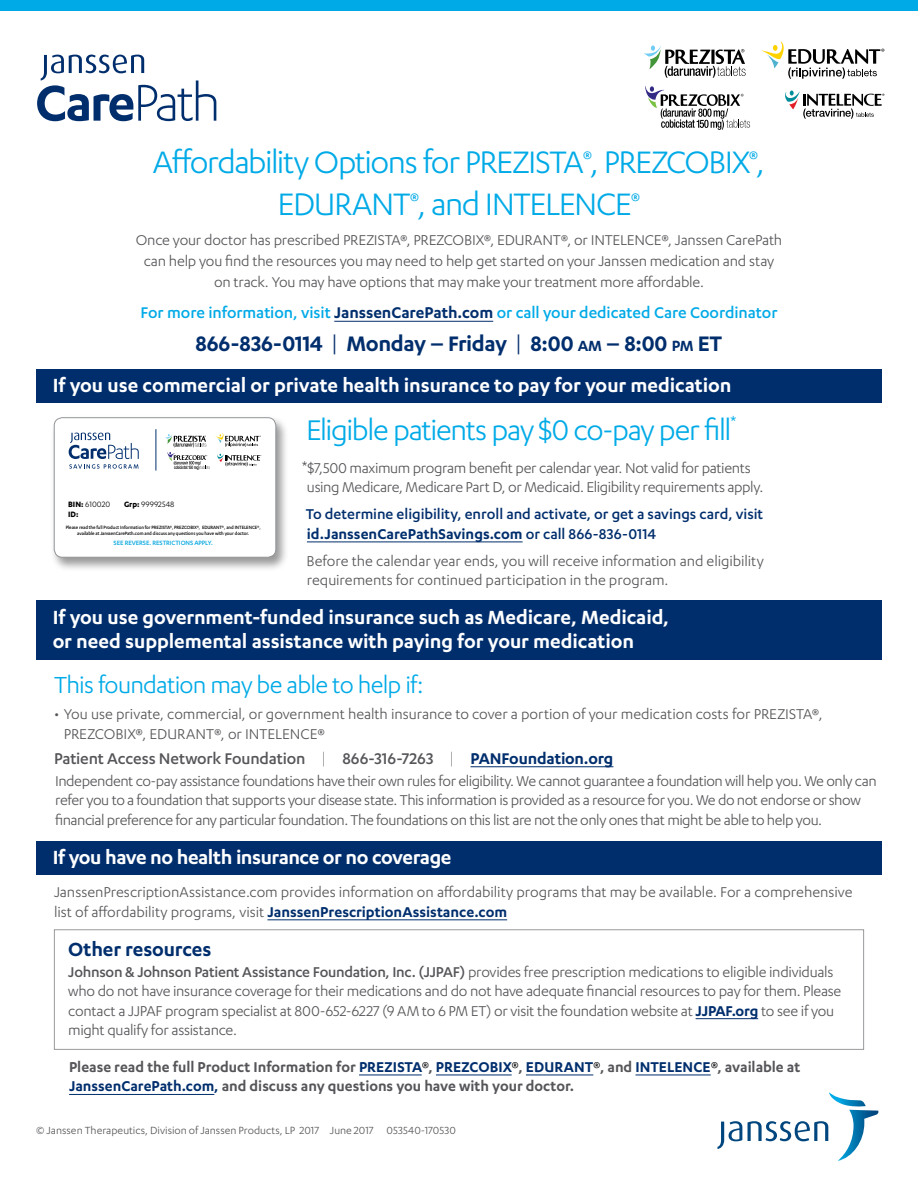
<style>
.page{position:relative;width:918px;height:1188px;background:#fff}
.page>*{position:absolute;margin:0;border:0;box-sizing:border-box;transform-origin:0 0}
.t1{font:36px/42px "Karbon";letter-spacing:-.04em;color:#00aae7;text-align:center}
.t2{font:33px "Karbon";letter-spacing:-.04em;color:#00aae7}
.t3{font:27px "Karbon";letter-spacing:-.03em;color:#00aae7}
.t4{font:600 24.3px "Karbon";letter-spacing:-.015em;color:#002e6d}
.t5{font:600 22.2px/24px "Karbon";letter-spacing:-.005em;color:#fff}
.t6{font:600 22.2px "Karbon";letter-spacing:-.005em;color:#002e6d}
.t7{font:500 18px "Karbon";letter-spacing:-.005em;color:#00aae7}
.t8{font:500 18px "Karbon";letter-spacing:-.01em;color:#56565a}
.t9{font:16.5px/19.5px "Karbon";letter-spacing:-.015em;color:#56565a}
.t10{font:600 16.5px/19.5px "Karbon";color:#56565a}
.t11{font:500 16.5px/19.5px "Karbon";color:#002e6d}
.t12{font:12px "Karbon";color:#56565a}
.t13{font:700 9px/9.9px "Karbon";color:#000}
.t14{font:9px "Karbon";color:#000}
.t15{font:500 7.2px "Karbon";letter-spacing:-.01em;color:#00a5e0}
.t16{font:500 5.4px/5.8px "Karbon";letter-spacing:-.01em;color:#000;text-align:center;scale:.95 1}
.s1{font-weight:600;color:#002e6d}
.s2{font-weight:400}
.s3{font-size:17.1px}
.s4{font-weight:700}
.s5{font-size:17.25px}
.s6{font-weight:600}
.s7{font-weight:300}
.s8{font-weight:500}
.s9{color:#002e6d}
.s10{font-weight:400;color:#000}
</style>
<div class="page">
<svg style="left:37px;top:55px;width:179px;height:66px"></svg>
<svg style="left:717px;top:1121px;width:25px;height:28px"></svg>
<svg style="left:748px;top:1092px;width:130px;height:69px"></svg>
<div style="left:0;top:0;width:918px;height:11px;background:#00aae7"></div>
<hr style="left:334px;top:321px;width:159px;height:1px;background:#002e6d">
<div style="left:50px;top:415px;width:239px;height:157px;background:#000;opacity:.41"></div>
<div style="left:54px;top:418px;width:222px;height:139px;background:#fff;border-radius:8px"></div>
<svg style="left:69px;top:433px;width:70px;height:36px"></svg>
<hr style="left:156px;top:429px;width:1px;height:42px;background:#002e6d">
<svg style="left:165px;top:433px;width:96px;height:37px"></svg>
<div style="left:54px;top:417px;width:222px;height:140px;border:1px solid #939598;border-radius:8px"></div>
<svg style="left:645px;top:86px;width:105px;height:44px"></svg>
<svg style="left:761px;top:41px;width:123px;height:38px"></svg>
<svg style="left:785px;top:91px;width:99px;height:28px"></svg>
<svg style="left:644px;top:45px;width:102px;height:33px"></svg>
<hr style="left:471px;top:766px;width:142px;height:1px;background:#002e6d">
<div style="left:36px;top:370px;width:846px;height:33px;background:#002e6d"></div>
<hr style="left:267px;top:919px;width:240px;height:1px;background:#002e6d">
<div style="left:36px;top:842px;width:846px;height:33px;background:#002e6d"></div>
<hr style="left:696px;top:1018px;width:62px;height:1px;background:#002e6d">
<div style="left:54px;top:929px;width:810px;height:121px;border:1px solid #999a9c"></div>
<div style="left:36px;top:600px;width:846px;height:59px;background:#002e6d"></div>
<hr style="left:307px;top:541px;width:216px;height:1px;background:#002e6d">
<hr style="left:359px;top:1075px;width:63px;height:1px;background:#002e6d">
<hr style="left:436px;top:1075px;width:76px;height:1px;background:#002e6d">
<hr style="left:526px;top:1075px;width:67px;height:1px;background:#002e6d">
<hr style="left:636px;top:1075px;width:75px;height:1px;background:#002e6d">
<hr style="left:69px;top:1094px;width:145px;height:1px;background:#002e6d">
<h1 class="t1" style="left:153px;top:140px;width:614px">Affordability Options for PREZISTA<sup>®</sup>, PREZCOBIX<sup>®</sup>,<br>EDURANT<sup>®</sup>, and INTELENCE<sup>®</sup></h1>
<p class="t9" style="left:136px;top:229px;width:648px;line-height:21px;text-align:center">Once your doctor has prescribed PREZISTA®, PREZCOBIX®, EDURANT®, or INTELENCE®, Janssen CarePath can help you find the resources you may need to help get started on your Janssen medication and stay on track. You may have options that may make your treatment more affordable.</p>
<p class="t7" style="left:140px;top:303px;width:639px">For more information, visit <span class="s1">JanssenCarePath.com</span> or call your dedicated Care Coordinator</p>
<h3 class="t4" style="left:196px;top:330px;width:528px">866-836-0114 <span class="s2">|</span> Monday – Friday <span class="s2">|</span> 8:00 <span class="s3">am</span> – 8:00 <span class="s3">pm</span> ET</h3>
<h3 class="t5" style="left:53px;top:373px;width:680px">If you use commercial or private health insurance to pay for your medication</h3>
<p class="t13" style="left:68px;top:499px;width:44px">BIN: <span class="s2">610020<br></span>ID:</p>
<p class="t14" style="left:124px;top:499px;width:52px"><span class="s4">Grp:</span> 99992548</p>
<p class="t16" style="left:66px;top:524px;width:207px">Please read the full Product Information for PREZISTA®, PREZCOBIX®, EDURANT®, and INTELENCE®, available at JanssenCarePath.com and discuss any questions you have with your doctor.</p>
<p class="t15" style="left:114px;top:539px;width:101px">SEE REVERSE. RESTRICTIONS APPLY.</p>
<h2 class="t2" style="left:306px;top:412px;width:432px">Eligible patients pay $0 co-pay per fill<sup>*</sup></h2>
<p class="t9" style="left:307px;top:458px;width:458px;text-indent:-5px"><span class="s5">*</span>$7,500 maximum program benefit per calendar year. Not valid for patients using Medicare, Medicare Part D, or Medicaid. Eligibility requirements apply.</p>
<p class="t11" style="left:306px;top:504px;width:459px">To determine eligibility, enroll and activate, or get a savings card, visit <span class="s6">id.JanssenCarePathSavings.com</span> or call 866-836-0114</p>
<p class="t9" style="left:307px;top:551px;width:459px">Before the calendar year ends, you will receive information and eligibility requirements for continued participation in the program.</p>
<h3 class="t5" style="left:53px;top:604px;width:618px">If you use government-funded insurance such as Medicare, Medicaid, or need supplemental assistance with paying for your medication</h3>
<h3 class="t3" style="left:54px;top:670px;width:371px">This foundation may be able to help if:</h3>
<p class="t9" style="left:64px;top:704px;width:760px;text-indent:-10px">• You use private, commercial, or government health insurance to cover a portion of your medication costs for PREZISTA®,<br>PREZCOBIX®, EDURANT®, or INTELENCE®</p>
<p class="t8" style="left:54px;top:748px;width:561px">Patient Access Network Foundation <span class="s7">|</span> 866-316-7263 <span class="s7">|</span> <span class="s1">PANFoundation.org</span></p>
<p class="t9" style="left:55px;top:771px;width:823px">Independent co-pay assistance foundations have their own rules for eligibility. We cannot guarantee a foundation will help you. We only can refer you to a foundation that supports your disease state. This information is provided as a resource for you. We do not endorse or show financial preference for any particular foundation. The foundations on this list are not the only ones that might be able to help you.</p>
<h3 class="t5" style="left:53px;top:845px;width:400px">If you have no health insurance or no coverage</h3>
<p class="t9" style="left:54px;top:882px;width:800px">JanssenPrescriptionAssistance.com provides information on affordability programs that may be available. For a comprehensive list of affordability programs, visit <span class="s1">JanssenPrescriptionAssistance.com</span></p>
<h3 class="t6" style="left:68px;top:936px;width:145px">Other resources</h3>
<p class="t9" style="left:68px;top:961px;width:775px"><span class="s8">Johnson &amp; Johnson Patient Assistance Foundation, Inc. (JJPAF)</span> provides free prescription medications to eligible individuals who do not have insurance coverage for their medications and do not have adequate financial resources to pay for them. Please contact a JJPAF program specialist at 800-652-6227 (9 AM to 6 PM ET) or visit the foundation website at <span class="s1">JJPAF.org</span> to see if you might qualify for assistance.</p>
<p class="t10" style="left:69px;top:1057px;width:733px">Please read the full Product Information for <span class="s9">PREZISTA</span><span class="s10">®</span>, <span class="s9">PREZCOBIX</span><span class="s10">®</span>, <span class="s9">EDURANT</span><span class="s10">®</span>, and <span class="s9">INTELENCE</span><span class="s10">®</span>, available at<br><span class="s9">JanssenCarePath.com,</span> and discuss any questions you have with your doctor.</p>
<p class="t12" style="left:36px;top:1124px;width:421px">© Janssen Therapeutics, Division of Janssen Products, LP 2017 June 2017 053540-170530</p>
</div>
